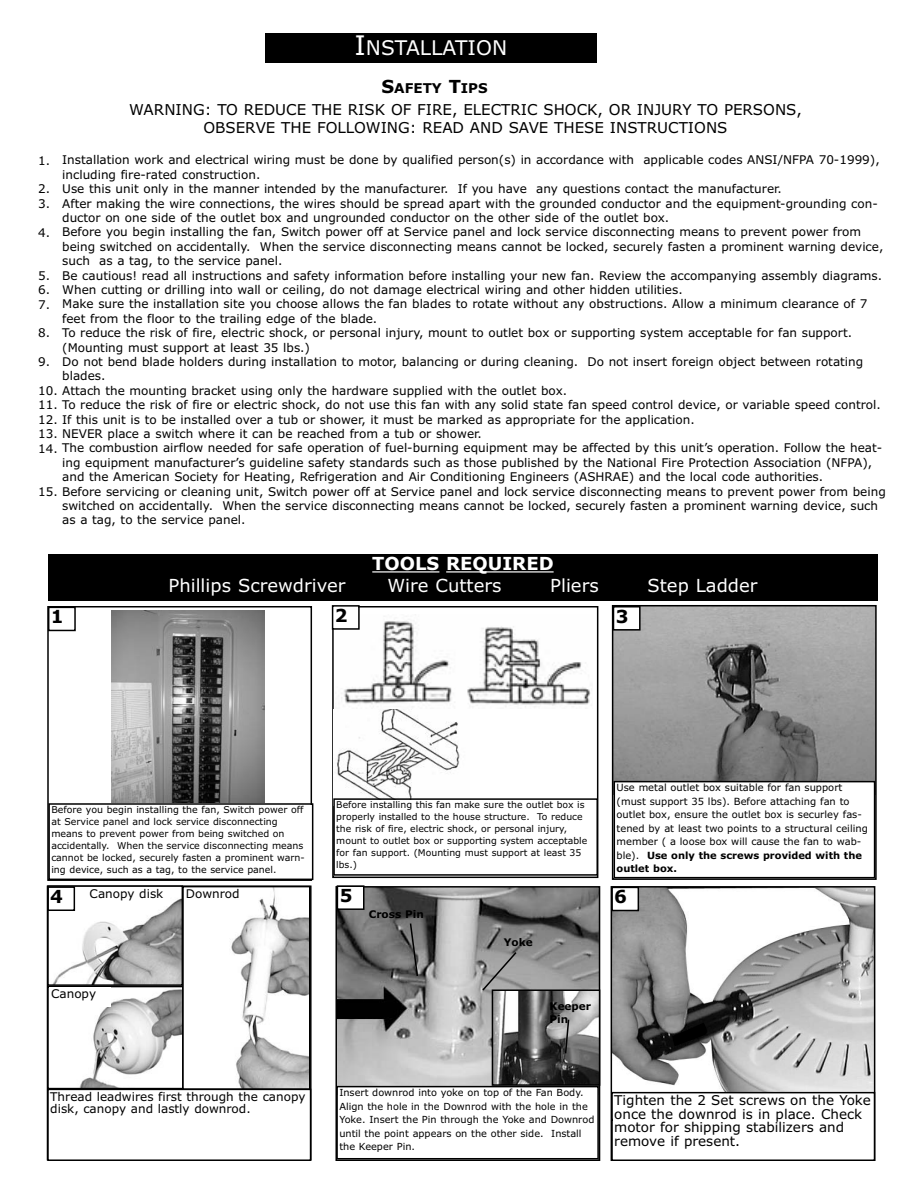
<style>
.page{position:relative;width:918px;height:1188px;background:#fff}
.page>*{position:absolute;margin:0;border:0;box-sizing:border-box;transform-origin:0 0}
.t1{font:20.25px "Verdana";color:#fff}
.t2{font:18px "Verdana";color:#fff}
.t3{font:700 18px "Verdana";color:#fff}
.t4{font:700 18px "Verdana";color:#000}
.t5{font:15px/18px "Verdana";color:#000;text-align:center}
.t6{font:13.5px/13.5px "Verdana";color:#000}
.t7{font:700 13.5px "Verdana";color:#000}
.t8{font:12px/14.4px "Verdana";color:#000}
.t9{font:700 10.5px/12.6px "Verdana";color:#000}
.t10{font:9.9px/13.5px "Verdana";color:#000}
.t11{font:9.75px/13.5px "Verdana";color:#000}
.t12{font:9.45px/12px "Verdana";color:#000}
.t13{font:9.3px/12px "Verdana";color:#000}
.s1{font-size:27px}
.s2{font-size:18px}
.s3{font-weight:700}
</style>
<div class="page">
<img style="left:338px;top:889px;width:259px;height:197px">
<div style="left:335px;top:886px;width:265px;height:275px;border:2px solid #000"></div>
<div style="left:332px;top:606px;width:266px;height:272px;border:2px solid #000"></div>
<div style="left:265px;top:33px;width:332px;height:30px;background:#000"></div>
<img style="left:341px;top:621px;width:250px;height:86px">
<img style="left:334px;top:710px;width:126px;height:88px">
<div style="left:47px;top:606px;width:265px;height:275px;border:2px solid #000"></div>
<img style="left:615px;top:608px;width:259px;height:173px">
<div style="left:612px;top:605px;width:265px;height:275px;border:2px solid #000"></div>
<img style="left:614px;top:889px;width:258px;height:203px">
<div style="left:611px;top:886px;width:264px;height:275px;border:2px solid #000"></div>
<div style="left:48px;top:555px;width:830px;height:46px;background:#000"></div>
<hr style="left:372px;top:571px;width:67px;height:2px;background:#fff">
<hr style="left:446px;top:571px;width:108px;height:2px;background:#fff">
<img style="left:111px;top:611px;width:154px;height:192px">
<div style="left:50px;top:805px;width:262px;height:74px;background:#fff"></div>
<div style="left:48px;top:803px;width:265px;height:77px;border:2px solid #000"></div>
<div style="left:333px;top:798px;width:265px;height:78px;border:2px solid #000"></div>
<div style="left:614px;top:781px;width:261px;height:97px;border:2px solid #000"></div>
<div style="left:336px;top:1086px;width:263px;height:73px;border:2px solid #000"></div>
<div style="left:611px;top:1092px;width:264px;height:69px;border:2px solid #000"></div>
<div style="left:47px;top:1089px;width:264px;height:72px;border:2px solid #000"></div>
<div style="left:614px;top:608px;width:25px;height:21px;background:#fff"></div>
<div style="left:613px;top:606px;width:28px;height:25px;border:2px solid #000"></div>
<div style="left:333px;top:607px;width:25px;height:21px;background:#fff"></div>
<div style="left:332px;top:605px;width:28px;height:25px;border:2px solid #000"></div>
<div style="left:48px;top:607px;width:28px;height:24px;border:2px solid #000"></div>
<div style="left:338px;top:887px;width:25px;height:21px;background:#fff"></div>
<div style="left:337px;top:885px;width:27px;height:25px;border:2px solid #000"></div>
<div style="left:613px;top:888px;width:25px;height:22px;background:#fff"></div>
<div style="left:611px;top:887px;width:28px;height:24px;border:2px solid #000"></div>
<img style="left:495px;top:992px;width:102px;height:91px">
<div style="left:492px;top:989px;width:108px;height:97px;border:2px solid #000"></div>
<img style="left:53px;top:888px;width:127px;height:95px">
<div style="left:47px;top:885px;width:136px;height:101px;border:2px solid #000"></div>
<div style="left:49px;top:888px;width:25px;height:22px;background:#fff"></div>
<div style="left:47px;top:886px;width:28px;height:25px;border:2px solid #000"></div>
<img style="left:80px;top:989px;width:101px;height:97px">
<div style="left:47px;top:986px;width:137px;height:103px;border:2px solid #000"></div>
<img style="left:231px;top:889px;width:76px;height:198px">
<div style="left:182px;top:886px;width:128px;height:204px;border:2px solid #000"></div>
<div style="left:88px;top:887px;width:82px;height:19px;background:#fff"></div>
<div style="left:184px;top:888px;width:69px;height:16px;background:#fff"></div>
<div style="left:50px;top:987px;width:61px;height:20px;background:#fff"></div>
<svg style="left:409px;top:922px;width:10px;height:56px"></svg>
<svg style="left:481px;top:950px;width:37px;height:42px;background:#949494"></svg>
<svg style="left:564px;top:1018px;width:6px;height:37px"></svg>
<svg style="left:672px;top:1023px;width:38px;height:23px"></svg>
<h1 class="t1" style="left:354px;top:36px;width:154px"><span class="s1">I</span>NSTALLATION</h1>
<p class="t7" style="left:381px;top:81px;width:108px"><span class="s2">S</span>AFETY <span class="s2">T</span>IPS</p>
<p class="t5" style="left:129px;top:101px;width:674px">WARNING: TO REDUCE THE RISK OF FIRE, ELECTRIC SHOCK, OR INJURY TO PERSONS,<br>OBSERVE THE FOLLOWING: READ AND SAVE THESE INSTRUCTIONS</p>
<p class="t8" style="left:62px;top:153px;width:823px">Installation work and electrical wiring must be done by qualified person(s) in accordance with applicable codes ANSI/NFPA 70-1999), including fire-rated construction.<br>Use this unit only in the manner intended by the manufacturer. If you have any questions contact the manufacturer.<br>After making the wire connections, the wires should be spread apart with the grounded conductor and the equipment-grounding con&shy;ductor on one side of the outlet box and ungrounded conductor on the other side of the outlet box.<br>Before you begin installing the fan, Switch power off at Service panel and lock service disconnecting means to prevent power from being switched on accidentally. When the service disconnecting means cannot be locked, securely fasten a prominent warning device, such as a tag, to the service panel.<br>Be cautious! read all instructions and safety information before installing your new fan. Review the accompanying assembly diagrams.<br>When cutting or drilling into wall or ceiling, do not damage electrical wiring and other hidden utilities.<br>Make sure the installation site you choose allows the fan blades to rotate without any obstructions. Allow a minimum clearance of 7 feet from the floor to the trailing edge of the blade.<br>To reduce the risk of fire, electric shock, or personal injury, mount to outlet box or supporting system acceptable for fan support. (Mounting must support at least 35 lbs.)<br>Do not bend blade holders during installation to motor, balancing or during cleaning. Do not insert foreign object between rotating blades.</p>
<p class="t8" style="left:38px;top:383px;width:530px">10. Attach the mounting bracket using only the hardware supplied with the outlet box.</p>
<p class="t8" style="left:38px;top:398px;width:844px">11. To reduce the risk of fire or electric shock, do not use this fan with any solid state fan speed control device, or variable speed control.</p>
<p class="t8" style="left:38px;top:412px;width:658px">12. If this unit is to be installed over a tub or shower, it must be marked as appropriate for the application.</p>
<p class="t8" style="left:38px;top:427px;width:445px">13. NEVER place a switch where it can be reached from a tub or shower.</p>
<p class="t8" style="left:62px;top:441px;width:821px;text-indent:-24px">14. The combustion airflow needed for safe operation of fuel-burning equipment may be affected by this unit’s operation. Follow the heat&shy;ing equipment manufacturer’s guideline safety standards such as those published by the National Fire Protection Association (NFPA), and the American Society for Heating, Refrigeration and Air Conditioning Engineers (ASHRAE) and the local code authorities.</p>
<p class="t8" style="left:62px;top:484px;width:825px;text-indent:-24px">15. Before servicing or cleaning unit, Switch power off at Service panel and lock service disconnecting means to prevent power from being switched on accidentally. When the service disconnecting means cannot be locked, securely fasten a prominent warning device, such as a tag, to the service panel.</p>
<p class="t8" style="left:38px;top:153px;width:13px">1.</p>
<p class="t8" style="left:38px;top:182px;width:13px">2.<br>3.</p>
<p class="t8" style="left:38px;top:225px;width:13px">4.</p>
<p class="t8" style="left:38px;top:269px;width:13px;text-align:justify">5.<br>6.<br>7.</p>
<p class="t8" style="left:38px;top:326px;width:13px">8.</p>
<p class="t8" style="left:38px;top:355px;width:13px">9.</p>
<h2 class="t3" style="left:372px;top:553px;width:183px">TOOLS REQUIRED</h2>
<h2 class="t2" style="left:169px;top:575px;width:179px">Phillips Screwdriver</h2>
<h2 class="t2" style="left:387px;top:575px;width:116px">Wire Cutters</h2>
<h2 class="t2" style="left:550px;top:575px;width:50px">Pliers</h2>
<h2 class="t2" style="left:648px;top:575px;width:111px">Step Ladder</h2>
<h2 class="t4" style="left:51px;top:607px;width:14px">1</h2>
<h2 class="t4" style="left:335px;top:605px;width:14px">2</h2>
<h2 class="t4" style="left:616px;top:606px;width:14px">3</h2>
<p class="t12" style="left:51px;top:804px;width:255px">Before you begin installing the fan, Switch power off at Service panel and lock service disconnecting means to prevent power from being switched on accidentally. When the service disconnecting means cannot be locked, securely fasten a prominent warn&shy;ing device, such as a tag, to the service panel.</p>
<p class="t13" style="left:336px;top:799px;width:253px">Before installing this fan make sure the outlet box is properly installed to the house structure. To reduce the risk of fire, electric shock, or personal injury, mount to outlet box or supporting system acceptable for fan support. (Mounting must support at least 35 lbs.)</p>
<p class="t10" style="left:617px;top:781px;width:253px">Use metal outlet box suitable for fan support (must support 35 lbs). Before attaching fan to outlet box, ensure the outlet box is securley fas&shy;tened by at least two points to a structural ceiling member ( a loose box will cause the fan to wab&shy;ble). <span class="s3">Use only the screws provided with the outlet box.</span></p>
<h2 class="t4" style="left:50px;top:886px;width:14px">4</h2>
<p class="t8" style="left:90px;top:886px;width:75px">Canopy disk</p>
<p class="t8" style="left:186px;top:887px;width:55px">Downrod</p>
<h2 class="t4" style="left:340px;top:885px;width:14px">5</h2>
<h2 class="t4" style="left:614px;top:887px;width:14px">6</h2>
<p class="t8" style="left:51px;top:987px;width:47px">Canopy</p>
<p class="t8" style="left:50px;top:1091px;width:257px;line-height:12px">Thread leadwires first through the canopy disk, canopy and lastly downrod.</p>
<p class="t9" style="left:369px;top:908px;width:57px">Cross Pin</p>
<p class="t9" style="left:504px;top:936px;width:30px">Yoke</p>
<p class="t9" style="left:550px;top:1001px;width:43px">Keeper<br>Pin</p>
<p class="t11" style="left:339px;top:1086px;width:257px">Insert downrod into yoke on top of the Fan Body.<br>Align the hole in the Downrod with the hole in the Yoke. Insert the Pin through the Yoke and Downrod until the point appears on the other side. Install the Keeper Pin.</p>
<p class="t6" style="left:614px;top:1094px;width:258px">Tighten the 2 Set screws on the Yoke once the downrod is in place. Check motor for shipping stabilizers and remove if present.</p>
</div>
